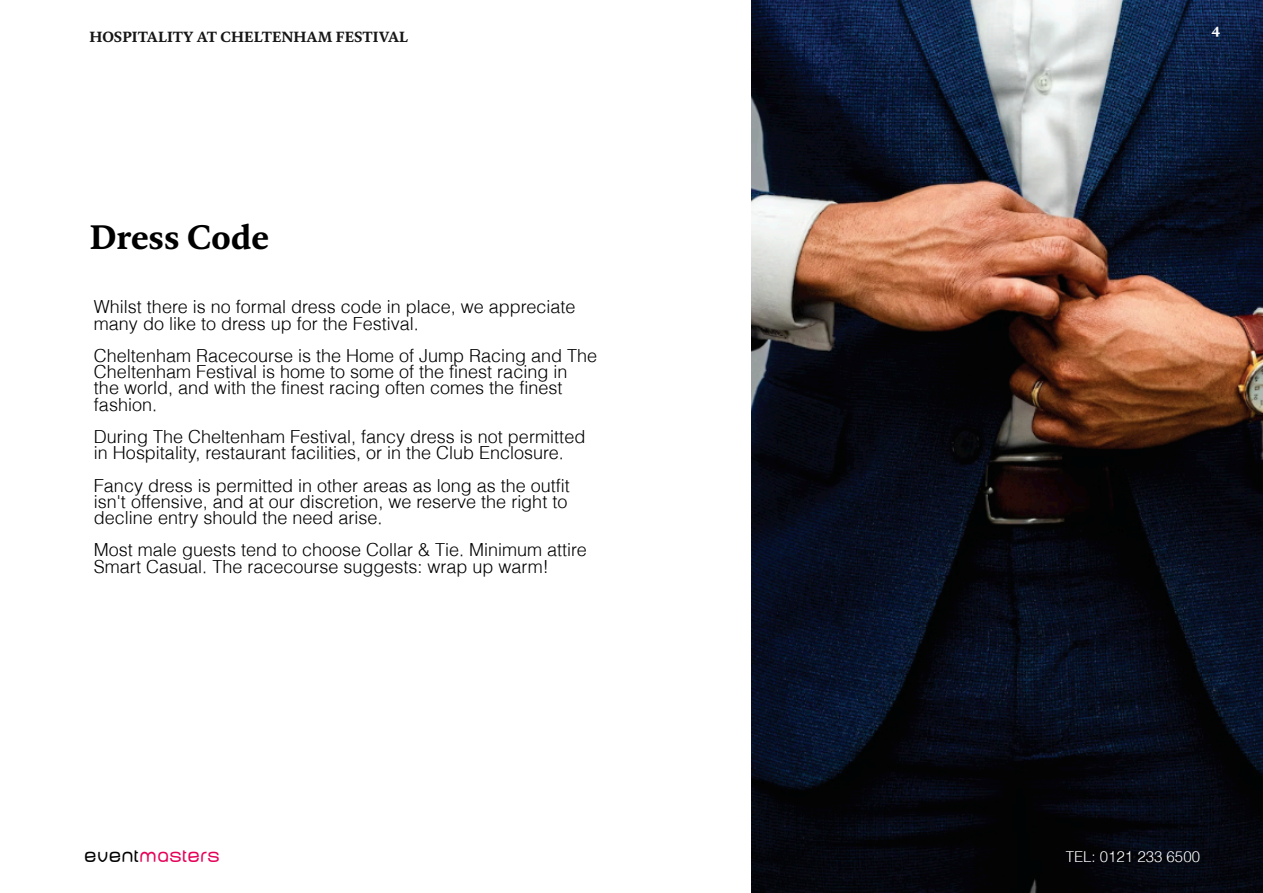
<style>
.page{position:relative;width:1263px;height:893px;background:#fff}
.page>*{position:absolute;margin:0;border:0;box-sizing:border-box;transform-origin:0 0}
.t1{font:700 34.5px "Kievit Serif";color:#000}
.t2{font:300 18px/16.2px "Helv";color:#000}
.t3{font:18px "Baby Mine Plump";color:#e50058}
.t4{font:700 15px "Kievit Serif";color:#161616}
.t5{font:300 15px "Helv";color:#fff}
.t6{font:700 15px "Kievit Serif";color:#fff}
.s1{color:#000}
</style>
<div class="page">
<img style="left:752px;top:0;width:511px;height:893px">
<p class="t4" style="left:89px;top:31px;width:320px">HOSPITALITY AT CHELTENHAM FESTIVAL</p>
<h1 class="t1" style="left:90px;top:223px;width:181px">Dress Code</h1>
<p class="t2" style="left:94px;top:298px;width:483px">Whilst there is no formal dress code in place, we appreciate many do like to dress up for the Festival.</p>
<p class="t2" style="left:94px;top:347px;width:505px">Cheltenham Racecourse is the Home of Jump Racing and The Cheltenham Festival is home to some of the finest racing in<br>the world, and with the finest racing often comes the finest fashion.</p>
<p class="t2" style="left:94px;top:428px;width:493px">During The Cheltenham Festival, fancy dress is not permitted in Hospitality, restaurant facilities, or in the Club Enclosure.</p>
<p class="t2" style="left:94px;top:477px;width:477px">Fancy dress is permitted in other areas as long as the outfit isn't offensive, and at our discretion, we reserve the right to decline entry should the need arise.</p>
<p class="t2" style="left:94px;top:541px;width:494px">Most male guests tend to choose Collar &amp; Tie. Minimum attire<br>Smart Casual. The racecourse suggests: wrap up warm!</p>
<p class="t6" style="left:1211px;top:23px;width:10px">4</p>
<p class="t3" style="left:84px;top:849px;width:137px"><span class="s1">event</span>masters</p>
<p class="t5" style="left:1066px;top:848px;width:136px">TEL: 0121 233 6500</p>
</div>
